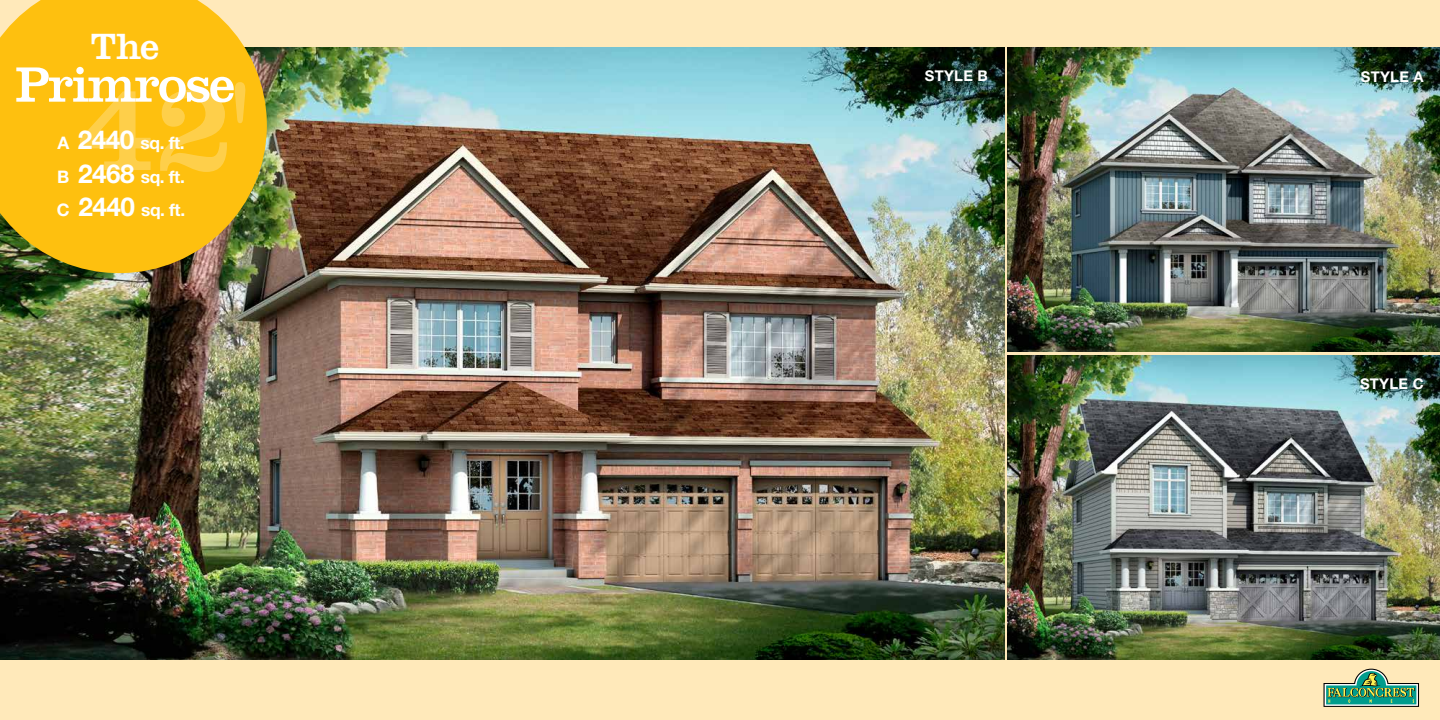
<style>
.page{position:relative;width:1440px;height:720px;background:#ffe9ba}
.page>*{position:absolute;margin:0;border:0;box-sizing:border-box;transform-origin:0 0}
.t1{font:130px "Clarendon LT Std";color:#fff}
.t2{font:51.6px "Clarendon LT Std";letter-spacing:-.035em;color:#fff}
.t3{font:38px "Clarendon LT Std";color:#fff}
.t4{font:700 17.3px/33.6px "Helvetica Neue LT Std";letter-spacing:-.02em;color:#fff;text-align:justify}
.t5{font:700 14.8px "Helvetica Neue LT Std";letter-spacing:.02em;color:#fff}
.s1{font-size:26.1px}
</style>
<div class="page">
<img style="left:130px;top:47px;width:874px;height:613px">
<img style="left:1px;top:273px;width:129px;height:387px">
<svg style="left:1324px;top:669px;width:95px;height:38px"></svg>
<img style="left:1007px;top:47px;width:433px;height:305px">
<img style="left:1007px;top:355px;width:433px;height:305px">
<svg style="left:0;top:0;width:267px;height:273px;background:#edb81a"></svg>
<h3 class="t3" style="left:91px;top:24px;width:70px">The</h3>
<h2 class="t2" style="left:15px;top:54px;width:221px">Primrose</h2>
<h1 class="t1" style="left:77px;top:51px;width:179px">42'</h1>
<p class="t4" style="left:57px;top:126px;width:130px">A <span class="s1">2440</span> sq. ft.<br>B <span class="s1">2468</span> sq. ft.<br>C <span class="s1">2440</span> sq. ft.</p>
<p class="t5" style="left:925px;top:67px;width:65px">STYLE B</p>
<p class="t5" style="left:1361px;top:68px;width:64px">STYLE A</p>
<p class="t5" style="left:1360px;top:375px;width:65px">STYLE C</p>
</div>
